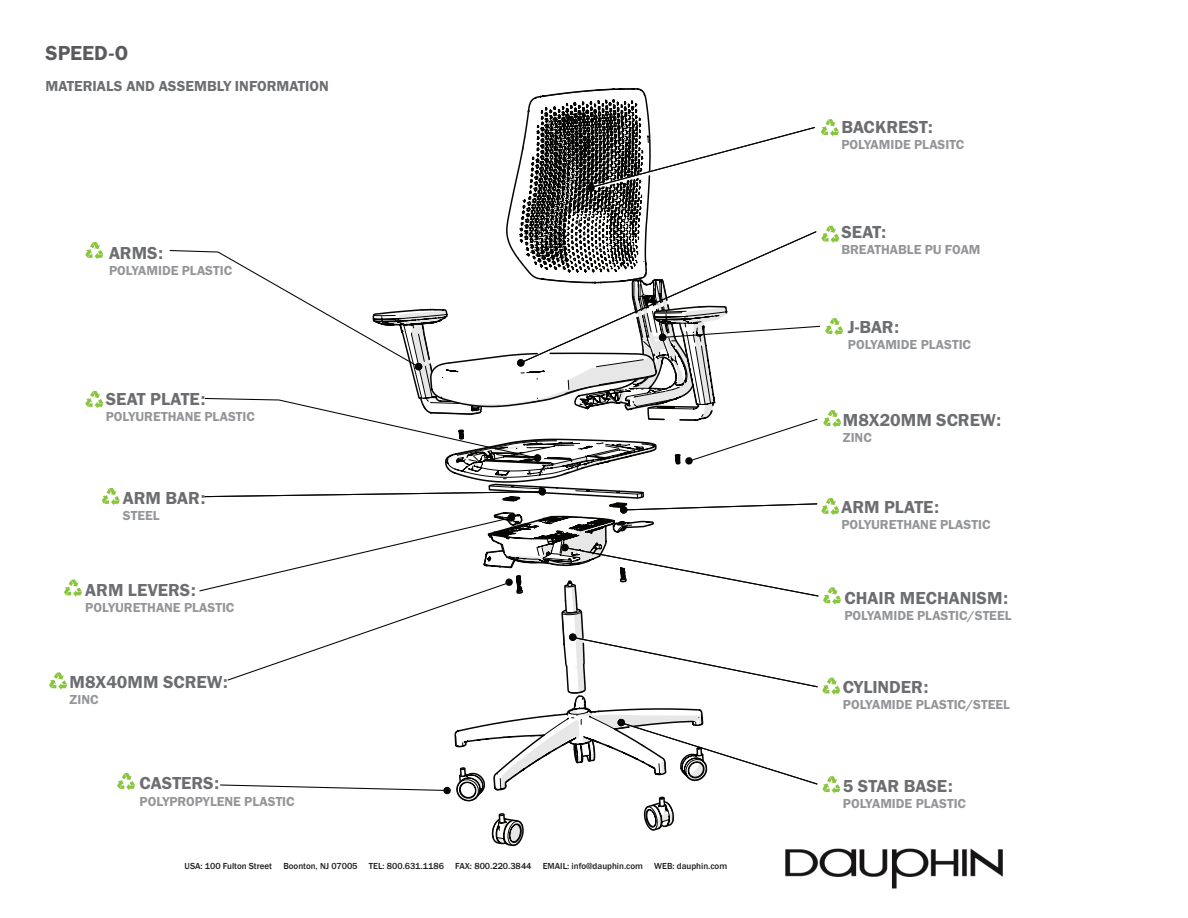
<style>
.page{position:relative;width:1188px;height:918px;background:#fff}
.page>*{position:absolute;margin:0;border:0;box-sizing:border-box;transform-origin:0 0}
.t1{font:21px "Franklin Gothic URW Dem";color:#5a595c}
.t2{font:18px "Franklin Gothic URW Dem";color:#6c6d70}
.t3{font:15px "Franklin Gothic URW Dem";color:#6d6e71}
.t4{font:13.5px "Franklin Gothic URW Dem";color:#939598}
.t5{font:500 9px "Franklin Gothic";color:#211e1e}
</style>
<div class="page">
<img style="left:785px;top:849px;width:218px;height:40px">
<svg style="left:169px;top:88px;width:674px;height:784px"></svg>
<svg style="left:85px;top:242px;width:18px;height:17px"></svg>
<svg style="left:85px;top:391px;width:18px;height:17px"></svg>
<svg style="left:102px;top:488px;width:18px;height:17px"></svg>
<svg style="left:64px;top:579px;width:18px;height:18px"></svg>
<svg style="left:49px;top:672px;width:18px;height:18px"></svg>
<svg style="left:117px;top:773px;width:18px;height:17px"></svg>
<h1 class="t1" style="left:46px;top:40px;width:84px">SPEED-O</h1>
<p class="t3" style="left:46px;top:77px;width:285px">MATERIALS AND ASSEMBLY INFORMATION</p>
<h2 class="t2" style="left:109px;top:242px;width:56px">ARMS:</h2>
<p class="t4" style="left:109px;top:262px;width:125px">POLYAMIDE PLASTIC</p>
<h2 class="t2" style="left:106px;top:388px;width:101px">SEAT PLATE:</h2>
<p class="t4" style="left:106px;top:408px;width:151px">POLYURETHANE PLASTIC</p>
<h2 class="t2" style="left:123px;top:487px;width:84px">ARM BAR:</h2>
<p class="t4" style="left:123px;top:507px;width:38px">STEEL</p>
<h2 class="t2" style="left:85px;top:579px;width:112px">ARM LEVERS:</h2>
<p class="t4" style="left:85px;top:599px;width:151px">POLYURETHANE PLASTIC</p>
<h2 class="t2" style="left:70px;top:671px;width:160px">M8X40MM SCREW:</h2>
<p class="t4" style="left:70px;top:691px;width:31px">ZINC</p>
<h2 class="t2" style="left:140px;top:772px;width:81px">CASTERS:</h2>
<p class="t4" style="left:140px;top:793px;width:157px">POLYPROPYLENE PLASTIC</p>
<p class="t5" style="left:185px;top:860px;width:174px">USA: 100 Fulton Street Boonton, NJ 07005</p>
<p class="t5" style="left:369px;top:860px;width:77px">TEL: 800.631.1186</p>
<p class="t5" style="left:455px;top:860px;width:78px">FAX: 800.220.3844</p>
<p class="t5" style="left:543px;top:860px;width:186px">EMAIL: info@dauphin.com WEB: dauphin.com</p>
<h2 class="t2" style="left:841px;top:116px;width:93px">BACKREST:</h2>
<p class="t4" style="left:841px;top:136px;width:125px">POLYAMIDE PLASITC</p>
<h2 class="t2" style="left:841px;top:221px;width:46px">SEAT:</h2>
<p class="t4" style="left:841px;top:241px;width:141px">BREATHABLE PU FOAM</p>
<h2 class="t2" style="left:848px;top:316px;width:53px">J-BAR:</h2>
<p class="t4" style="left:848px;top:337px;width:125px">POLYAMIDE PLASTIC</p>
<h2 class="t2" style="left:843px;top:409px;width:160px">M8X20MM SCREW:</h2>
<p class="t4" style="left:843px;top:429px;width:31px">ZINC</p>
<h2 class="t2" style="left:841px;top:495px;width:99px">ARM PLATE:</h2>
<p class="t4" style="left:841px;top:516px;width:151px">POLYURETHANE PLASTIC</p>
<h2 class="t2" style="left:844px;top:586px;width:165px">CHAIR MECHANISM:</h2>
<p class="t4" style="left:844px;top:607px;width:169px">POLYAMIDE PLASTIC/STEEL</p>
<h2 class="t2" style="left:843px;top:676px;width:87px">CYLINDER:</h2>
<p class="t4" style="left:843px;top:697px;width:169px">POLYAMIDE PLASTIC/STEEL</p>
<h2 class="t2" style="left:843px;top:775px;width:111px">5 STAR BASE:</h2>
<p class="t4" style="left:843px;top:795px;width:125px">POLYAMIDE PLASTIC</p>
</div>
